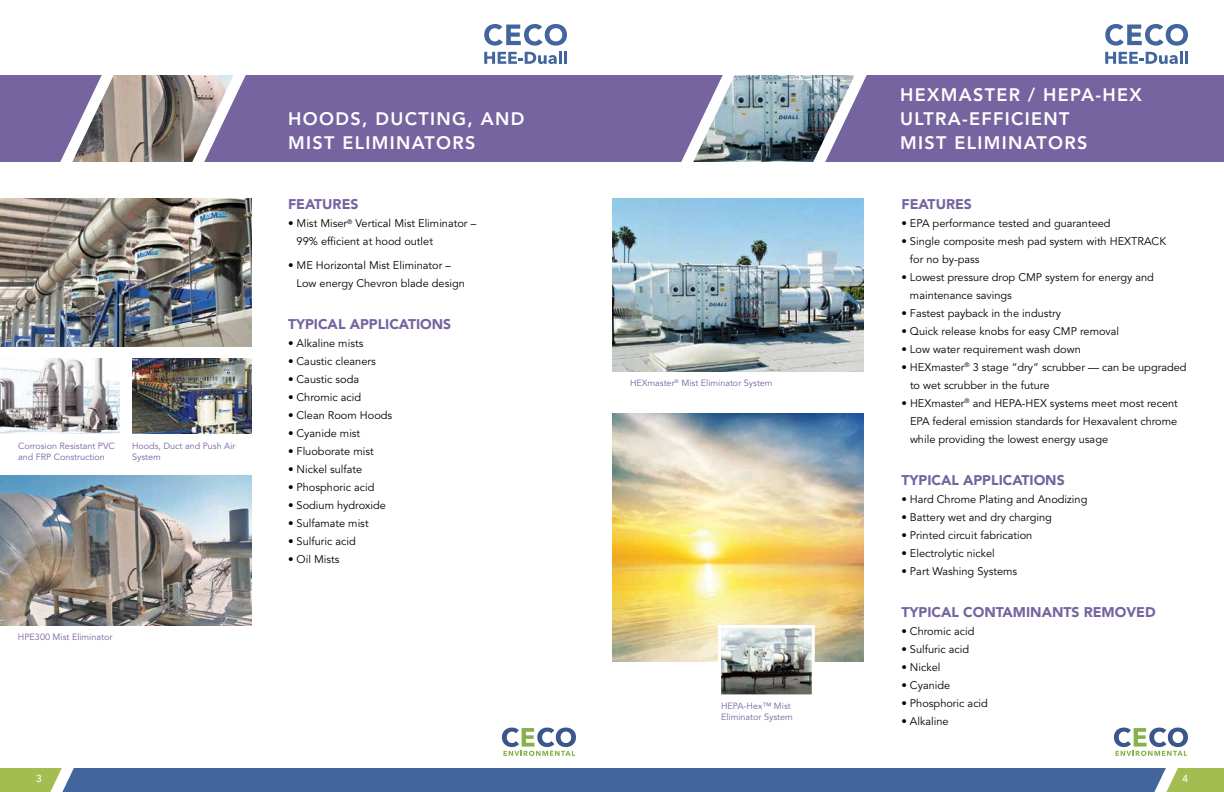
<style>
.page{position:relative;width:1224px;height:792px;background:#fff}
.page>*{position:absolute;margin:0;border:0;box-sizing:border-box;transform-origin:0 0}
.t1{font:800 18px/24px "Avenir LT Std";letter-spacing:.075em;color:#fff}
.t2{font:900 14px "Avenir LT Std";color:#7564a0}
.t3{font:11px/18px "Avenir LT Std";color:#000}
.t4{font:500 10px "Avenir LT Std";color:#fff}
.t5{font:9px/11px "Avenir LT Std";color:#7564a0}
</style>
<div class="page">
<svg style="left:0;top:768px;width:1224px;height:24px;background:#4d6f97"></svg>
<img style="left:0;top:358px;width:120px;height:76px">
<img style="left:0;top:198px;width:252px;height:148px">
<img style="left:0;top:476px;width:252px;height:149px">
<img style="left:612px;top:413px;width:252px;height:248px">
<svg style="left:1105px;top:24px;width:83px;height:40px"></svg>
<svg style="left:0;top:75px;width:1224px;height:87px;background:#7e72a0"></svg>
<svg style="left:484px;top:24px;width:83px;height:40px"></svg>
<img style="left:612px;top:198px;width:252px;height:173px">
<svg style="left:1114px;top:728px;width:74px;height:28px"></svg>
<svg style="left:502px;top:728px;width:74px;height:28px"></svg>
<img style="left:717px;top:623px;width:99px;height:72px">
<img style="left:132px;top:358px;width:120px;height:76px">
<p class="t5" style="left:18px;top:441px;width:98px">Corrosion Resistant PVC and FRP Construction</p>
<p class="t5" style="left:132px;top:441px;width:105px">Hoods, Duct and Push Air<br>System</p>
<p class="t5" style="left:18px;top:633px;width:96px">HPE300 Mist Eliminator</p>
<h1 class="t1" style="left:288px;top:109px;width:238px">HOODS, DUCTING, AND<br>MIST ELIMINATORS</h1>
<p class="t2" style="left:288px;top:199px;width:72px">FEATURES</p>
<p class="t3" style="left:297px;top:216px;width:181px;text-indent:-9px">• Mist Miser<sup>®</sup> Vertical Mist Eliminator –<br>99% efficient at hood outlet</p>
<p class="t3" style="left:297px;top:258px;width:170px;text-indent:-9px">• ME Horizontal Mist Eliminator –<br>Low energy Chevron blade design</p>
<p class="t2" style="left:288px;top:319px;width:165px">TYPICAL APPLICATIONS</p>
<p class="t3" style="left:288px;top:336px;width:77px">• Alkaline mists</p>
<p class="t3" style="left:288px;top:354px;width:89px">• Caustic cleaners</p>
<p class="t3" style="left:288px;top:372px;width:73px">• Caustic soda</p>
<p class="t3" style="left:288px;top:390px;width:75px">• Chromic acid</p>
<p class="t3" style="left:288px;top:408px;width:106px">• Clean Room Hoods</p>
<p class="t3" style="left:288px;top:426px;width:74px">• Cyanide mist</p>
<p class="t3" style="left:288px;top:444px;width:87px">• Fluoborate mist</p>
<p class="t3" style="left:288px;top:462px;width:76px">• Nickel sulfate</p>
<p class="t3" style="left:288px;top:480px;width:88px">• Phosphoric acid</p>
<p class="t3" style="left:288px;top:498px;width:99px">• Sodium hydroxide</p>
<p class="t3" style="left:288px;top:516px;width:82px">• Sulfamate mist</p>
<p class="t3" style="left:288px;top:534px;width:69px">• Sulfuric acid</p>
<p class="t3" style="left:288px;top:552px;width:53px">• Oil Mists</p>
<p class="t5" style="left:630px;top:379px;width:144px">HEXmaster<sup>®</sup> Mist Eliminator System</p>
<p class="t5" style="left:721px;top:702px;width:73px">HEPA-Hex™ Mist<br>Eliminator System</p>
<h1 class="t1" style="left:900px;top:85px;width:243px">HEXMASTER / HEPA-HEX<br>ULTRA-EFFICIENT<br>MIST ELIMINATORS</h1>
<p class="t2" style="left:901px;top:198px;width:72px">FEATURES</p>
<p class="t3" style="left:901px;top:215px;width:211px">• EPA performance tested and guaranteed</p>
<p class="t3" style="left:910px;top:233px;width:258px;text-indent:-9px">• Single composite mesh pad system with HEXTRACK for no by-pass</p>
<p class="t3" style="left:910px;top:269px;width:246px;text-indent:-9px">• Lowest pressure drop CMP system for energy and maintenance savings</p>
<p class="t3" style="left:901px;top:305px;width:161px">• Fastest payback in the industry</p>
<p class="t3" style="left:901px;top:323px;width:219px">• Quick release knobs for easy CMP removal</p>
<p class="t3" style="left:901px;top:341px;width:181px">• Low water requirement wash down</p>
<p class="t3" style="left:910px;top:359px;width:278px;text-indent:-9px">• HEXmaster<sup>®</sup> 3 stage “dry” scrubber — can be upgraded to wet scrubber in the future</p>
<p class="t3" style="left:910px;top:395px;width:269px;text-align:justify;text-indent:-9px">• HEXmaster<sup>®</sup> and HEPA-HEX systems meet most recent EPA federal emission standards for Hexavalent chrome while providing the lowest energy usage</p>
<p class="t2" style="left:901px;top:474px;width:165px">TYPICAL APPLICATIONS</p>
<p class="t3" style="left:901px;top:491px;width:187px">• Hard Chrome Plating and Anodizing</p>
<p class="t3" style="left:901px;top:509px;width:152px">• Battery wet and dry charging</p>
<p class="t3" style="left:901px;top:527px;width:132px">• Printed circuit fabrication</p>
<p class="t3" style="left:901px;top:545px;width:95px">• Electrolytic nickel</p>
<p class="t3" style="left:901px;top:563px;width:117px">• Part Washing Systems</p>
<p class="t2" style="left:901px;top:606px;width:256px">TYPICAL CONTAMINANTS REMOVED</p>
<p class="t3" style="left:901px;top:623px;width:75px">• Chromic acid</p>
<p class="t3" style="left:901px;top:641px;width:69px">• Sulfuric acid</p>
<p class="t3" style="left:901px;top:659px;width:41px">• Nickel</p>
<p class="t3" style="left:901px;top:677px;width:50px">• Cyanide</p>
<p class="t3" style="left:901px;top:695px;width:88px">• Phosphoric acid</p>
<p class="t3" style="left:901px;top:713px;width:49px">• Alkaline</p>
<p class="t4" style="left:36px;top:772px;width:7px">3</p>
<p class="t4" style="left:1182px;top:772px;width:7px">4</p>
</div>
